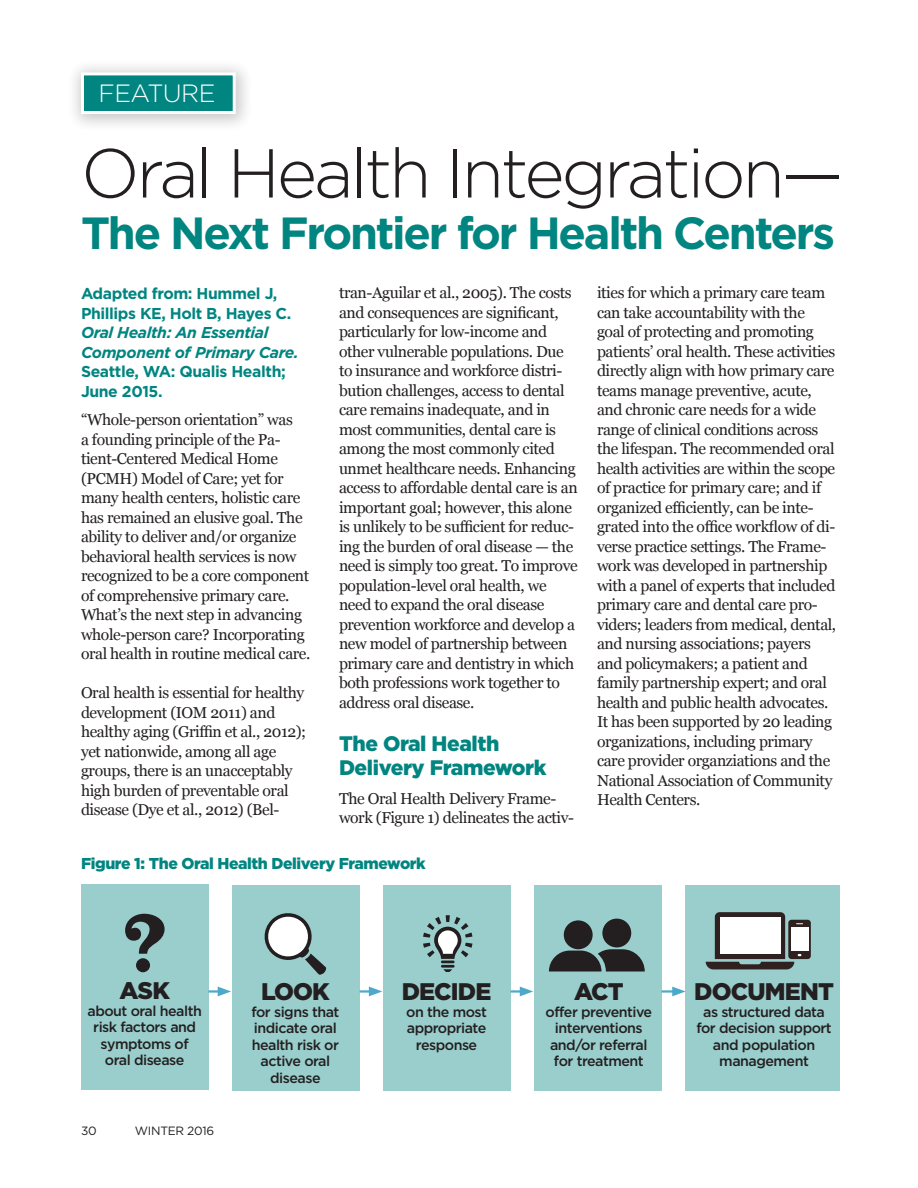
<style>
.page{position:relative;width:918px;height:1188px;background:#fff}
.page>*{position:absolute;margin:0;border:0;box-sizing:border-box;transform-origin:0 0}
.t1{font:700 84px "Clarendon";color:#231f20}
.t2{font:300 69px "Gotham HTF";letter-spacing:-.045em;color:#231f20}
.t3{font:700 45px "Gotham HTF";letter-spacing:-.05em;color:#008580}
.t4{font:300 24.9px "Gotham HTF";letter-spacing:-.025em;color:#fff}
.t5{font:900 24px "Gotham HTF";letter-spacing:-.035em;color:#231f20}
.Subhead{font:900 21px/24px "Gotham HTF";letter-spacing:-.02em;color:#008580}
.t6{font:15.75px/19.5px "Georgia";letter-spacing:-.025em;color:#231f20}
.BodyCopy__6{font:700 15.75px/19.5px "Gotham HTF";letter-spacing:-.025em;color:#008580}
.BodyCopy__6-2{font:900 15.75px "Gotham HTF";letter-spacing:-.025em;color:#008580}
.t7{font:500 14.25px/16.5px "Gotham HTF";letter-spacing:-.035em;color:#231f20}
.t8{font:12px "Gotham";letter-spacing:-.025em;color:#231f20}
.s1{font-family:"Gotham";font-style:italic}
</style>
<div class="page">
<div style="left:67px;top:58px;width:187px;height:74px;background:#231f20;opacity:.25"></div>
<div style="left:81px;top:72px;width:155px;height:42px;background:#008580;border:3px solid #fff"></div>
<div style="left:81px;top:885px;width:128px;height:205px;background:#99cecc"></div>
<div style="left:232px;top:885px;width:128px;height:205px;background:#99cecc"></div>
<div style="left:383px;top:885px;width:128px;height:205px;background:#99cecc"></div>
<div style="left:534px;top:885px;width:128px;height:205px;background:#99cecc"></div>
<div style="left:686px;top:885px;width:154px;height:205px;background:#99cecc"></div>
<hr style="left:208px;top:990px;width:14px;height:3px;background:#4da9cb">
<svg style="left:218px;top:987px;width:13px;height:9px"></svg>
<svg style="left:360px;top:987px;width:22px;height:9px"></svg>
<svg style="left:511px;top:987px;width:22px;height:9px"></svg>
<hr style="left:662px;top:990px;width:14px;height:3px;background:#4da9cb">
<svg style="left:672px;top:987px;width:14px;height:9px"></svg>
<hr style="left:441px;top:965px;width:14px;height:3px;background:#231f20">
<svg style="left:443px;top:969px;width:9px;height:3px"></svg>
<svg style="left:788px;top:920px;width:23px;height:39px"></svg>
<div style="left:791px;top:928px;width:17px;height:23px;background:#fff"></div>
<svg style="left:706px;top:912px;width:97px;height:57px"></svg>
<div style="left:720px;top:917px;width:60px;height:37px;background:#fff"></div>
<svg style="left:549px;top:949px;width:96px;height:23px"></svg>
<div style="left:564px;top:920px;width:29px;height:29px;background:#231f20;border-radius:50%"></div>
<div style="left:602px;top:919px;width:29px;height:28px;background:#231f20;border-radius:50%"></div>
<svg style="left:264px;top:913px;width:63px;height:62px"></svg>
<svg style="left:423px;top:915px;width:50px;height:48px"></svg>
<p class="t4" style="left:99px;top:79px;width:118px">FEATURE</p>
<p class="t2" style="left:81px;top:136px;width:764px">Oral Health Integration—</p>
<p class="t3" style="left:81px;top:207px;width:756px">The Next Frontier for Health Centers</p>
<p class="BodyCopy__6" style="left:81px;top:284px;width:219px">Adapted from: Hummel J,<br>Phillips KE, Holt B, Hayes C.<br><span class="s1">Oral Health: An Essential<br>Component of Primary Care.<br></span>Seattle, WA: Qualis Health;<br>June 2015.</p>
<p class="t6" style="left:81px;top:410px;width:231px">“Whole-person orientation” was<br>a founding principle of the Pa&shy;tient-Centered Medical Home (PCMH) Model of Care; yet for many health centers, holistic care has remained an elusive goal. The ability to deliver and/or organize behavioral health services is now recognized to be a core component of comprehensive primary care.<br>What’s the next step in advancing whole-person care? Incorporating oral health in routine medical care.</p>
<p class="t6" style="left:81px;top:683px;width:227px">Oral health is essential for healthy development (IOM 2011) and healthy aging (Griffin et al., 2012); yet nationwide, among all age groups, there is an unacceptably high burden of preventable oral disease (Dye et al., 2012) (Bel-</p>
<p class="t6" style="left:339px;top:283px;width:240px">tran-Aguilar et al., 2005). The costs and consequences are significant, particularly for low-income and other vulnerable populations. Due to insurance and workforce distri&shy;bution challenges, access to dental care remains inadequate, and in most communities, dental care is among the most commonly cited unmet healthcare needs. Enhancing access to affordable dental care is an important goal; however, this alone is unlikely to be sufficient for reduc&shy;ing the burden of oral disease — the need is simply too great. To improve population-level oral health, we need to expand the oral disease prevention workforce and develop a new model of partnership between primary care and dentistry in which both professions work together to address oral disease.</p>
<p class="Subhead" style="left:339px;top:731px;width:209px">The Oral Health<br>Delivery Framework</p>
<p class="t6" style="left:339px;top:788px;width:237px">The Oral Health Delivery Frame&shy;work (Figure 1) delineates the activ-</p>
<p class="BodyCopy__6-2" style="left:81px;top:855px;width:346px">Figure 1: The Oral Health Delivery Framework</p>
<p class="t1" style="left:122px;top:892px;width:48px">?</p>
<p class="t6" style="left:597px;top:283px;width:241px">ities for which a primary care team can take accountability with the goal of protecting and promoting patients’ oral health. These activities directly align with how primary care teams manage preventive, acute, and chronic care needs for a wide range of clinical conditions across the lifespan. The recommended oral health activities are within the scope of practice for primary care; and if organized efficiently, can be inte&shy;grated into the office workflow of di&shy;verse practice settings. The Frame&shy;work was developed in partnership with a panel of experts that included primary care and dental care pro&shy;viders; leaders from medical, dental, and nursing associations; payers and policymakers; a patient and family partnership expert; and oral health and public health advocates.<br>It has been supported by 20 leading organizations, including primary care provider organziations and the National Association of Community Health Centers.</p>
<p class="t5" style="left:120px;top:977px;width:52px">ASK</p>
<p class="t7" style="left:88px;top:1002px;width:116px">about oral health</p>
<p class="t7" style="left:93px;top:1019px;width:104px">risk factors and</p>
<p class="t7" style="left:101px;top:1035px;width:90px">symptoms of</p>
<p class="t7" style="left:105px;top:1052px;width:81px">oral disease</p>
<p class="t8" style="left:81px;top:1124px;width:17px">30</p>
<p class="t8" style="left:135px;top:1124px;width:81px">WINTER 2016</p>
<p class="t5" style="left:261px;top:978px;width:70px">LOOK</p>
<p class="t7" style="left:251px;top:1003px;width:90px">for signs that</p>
<p class="t7" style="left:252px;top:1020px;width:89px">indicate oral health risk or</p>
<p class="t7" style="left:261px;top:1053px;width:71px;text-align:center">active oral disease</p>
<p class="t5" style="left:402px;top:978px;width:91px">DECIDE</p>
<p class="t7" style="left:406px;top:1003px;width:82px">on the most</p>
<p class="t7" style="left:407px;top:1020px;width:81px">appropriate</p>
<p class="t7" style="left:416px;top:1036px;width:63px">response</p>
<p class="t5" style="left:574px;top:978px;width:51px">ACT</p>
<p class="t7" style="left:546px;top:1003px;width:108px">offer preventive</p>
<p class="t7" style="left:555px;top:1020px;width:89px">interventions</p>
<p class="t7" style="left:550px;top:1036px;width:99px">and/or referral</p>
<p class="t7" style="left:554px;top:1053px;width:91px">for treatment</p>
<p class="t5" style="left:694px;top:978px;width:141px">DOCUMENT</p>
<p class="t7" style="left:703px;top:1003px;width:123px">as structured data</p>
<p class="t7" style="left:696px;top:1020px;width:137px">for decision support</p>
<p class="t7" style="left:713px;top:1036px;width:104px">and population</p>
<p class="t7" style="left:719px;top:1053px;width:91px">management</p>
</div>
